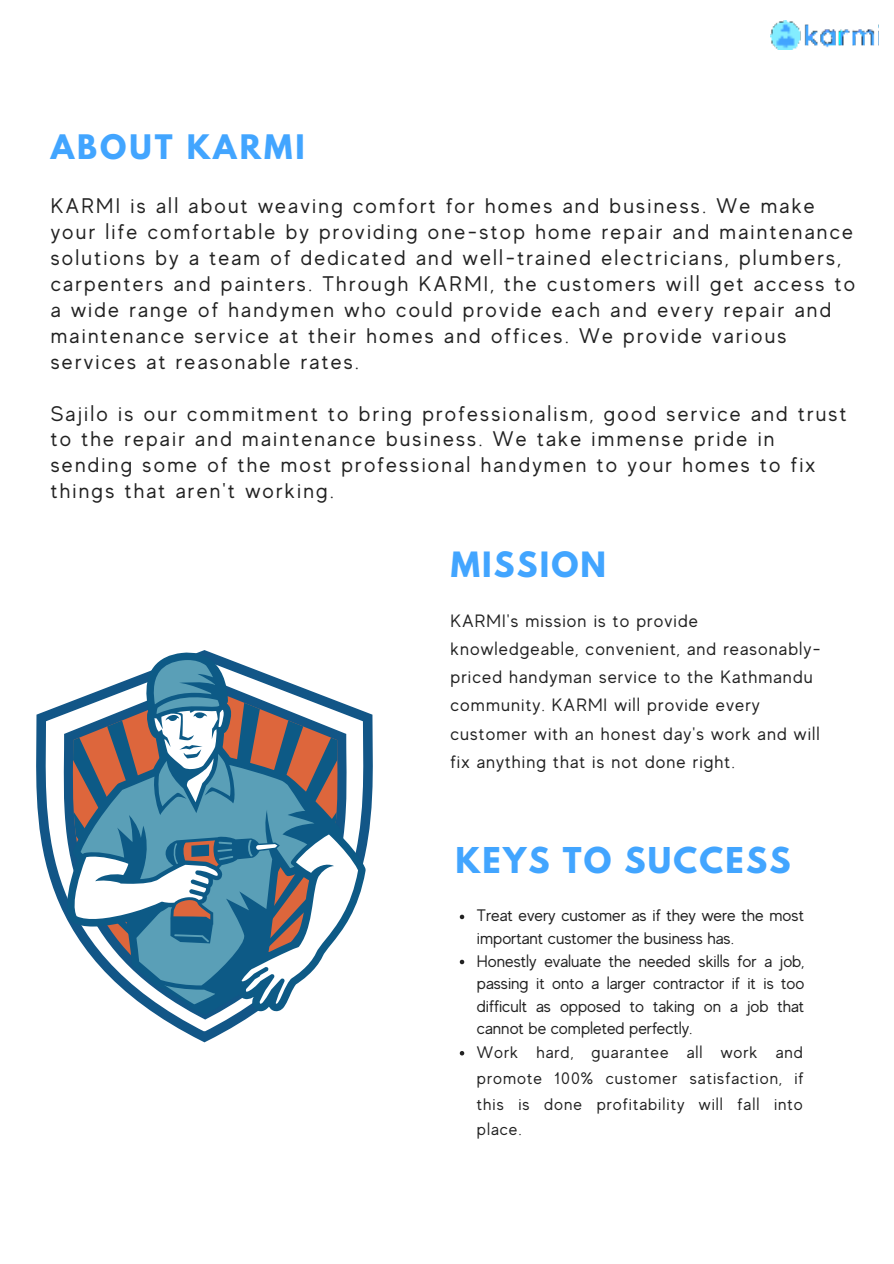
<style>
.page{position:relative;width:894px;height:1264px;background:#fff}
.page>*{position:absolute;margin:0;border:0;box-sizing:border-box;transform-origin:0 0}
.t1{font:700 31.5px "League Spartan";letter-spacing:.07em;color:#42a5ff}
.t2{font:700 30.9px "League Spartan";letter-spacing:.07em;color:#42a5ff}
.t3{font:700 30px "League Spartan";letter-spacing:.1em;color:#42a5ff}
.t4{font:21.15px/26px "MADE Evolve Sans";letter-spacing:.105em;color:#222}
.t5{font:17.85px/28.2px "MADE Evolve Sans";letter-spacing:.06em;color:#222}
.t6{font:16.65px/22.6px "MADE Evolve Sans";color:#222}
</style>
<div class="page">
<svg style="left:36px;top:705px;width:337px;height:337px"></svg>
<svg style="left:62px;top:650px;width:308px;height:368px"></svg>
<svg style="left:69px;top:654px;width:293px;height:357px"></svg>
<svg style="left:459px;top:914px;width:5px;height:5px"></svg>
<svg style="left:459px;top:959px;width:5px;height:5px"></svg>
<svg style="left:459px;top:1051px;width:5px;height:4px"></svg>
<img style="left:770px;top:20px;width:105px;height:30px">
<h3 class="t3" style="left:51px;top:124px;width:255px">ABOUT KARMI</h3>
<p class="t4" style="left:51px;top:192px;width:805px">KARMI is all about weaving comfort for homes and business. We make your life comfortable by providing one-stop home repair and maintenance solutions by a team of dedicated and well-trained electricians, plumbers, carpenters and painters. Through KARMI, the customers will get access to a wide range of handymen who could provide each and every repair and maintenance service at their homes and offices. We provide various services at reasonable rates.</p>
<p class="t4" style="left:51px;top:399px;width:797px">Sajilo is our commitment to bring professionalism, good service and trust to the repair and maintenance business. We take immense pride in sending some of the most professional handymen to your homes to fix things that aren't working.</p>
<h2 class="t2" style="left:450px;top:540px;width:157px">MISSION</h2>
<p class="t5" style="left:450px;top:606px;width:372px">KARMI's mission is to provide knowledgeable, convenient, and reasonably&shy;priced handyman service to the Kathmandu community. KARMI will provide every customer with an honest day's work and will fix anything that is not done right.</p>
<h1 class="t1" style="left:455px;top:835px;width:336px">KEYS TO SUCCESS</h1>
<p class="t6" style="left:477px;top:903px;width:329px">Treat every customer as if they were the most important customer the business has.<br>Honestly evaluate the needed skills for a job, passing it onto a larger contractor if it is too difficult as opposed to taking on a job that cannot be completed perfectly.<br>Work hard, guarantee all work and</p>
<p class="t6" style="left:477px;top:1064px;width:328px;line-height:26px;text-align:justify">promote 100% customer satisfaction, if this is done profitability will fall into place.</p>
</div>
